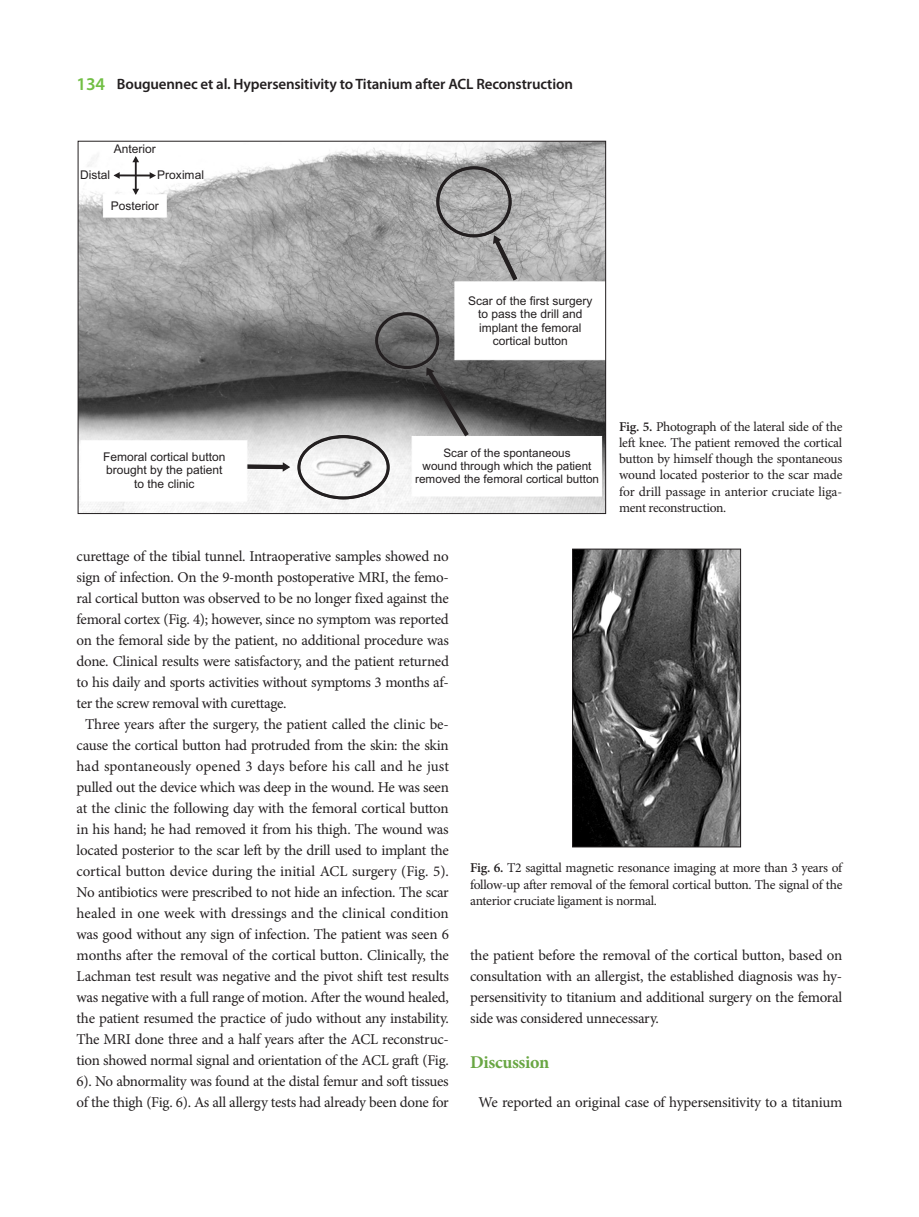
<style>
.page{position:relative;width:919px;height:1217px;background:#fff}
.page>*{position:absolute;margin:0;border:0;box-sizing:border-box;transform-origin:0 0}
.t1{font:700 18px "Minion Pro";letter-spacing:-.02em;color:#69a643}
.t2{font:15px/21px "Minion Pro";letter-spacing:-.02em;color:#231f20;text-align:justify}
.t3{font:15px "Minion Pro";letter-spacing:.005em;color:#231f20}
.t4{font:600 15px "Myriad Pro";letter-spacing:-.01em;color:#231f20}
.t5{font:13.5px/16.2px "Minion Pro";letter-spacing:-.02em;color:#231f20;text-align:justify}
.t6{font:12px/13.4px "Arial";color:#231f20;text-align:center}
.t7{font:11.7px/13px "Arial";color:#231f20;text-align:center}
.s1{font-size:18px;color:#71bf44}
.s2{font-weight:600}
</style>
<div class="page">
<img style="left:80px;top:143px;width:524px;height:368px">
<svg style="left:247px;top:462px;width:43px;height:9px"></svg>
<div style="left:81px;top:440px;width:166px;height:61px;background:#fff"></div>
<div style="left:412px;top:436px;width:190px;height:60px;background:#fff"></div>
<div style="left:454px;top:281px;width:152px;height:79px;background:#fff;border:1px solid #fff"></div>
<svg style="left:513px;top:234px;width:8px;height:49px"></svg>
<div style="left:79px;top:168px;width:31px;height:13px;background:#fff"></div>
<div style="left:110px;top:141px;width:53px;height:14px;background:#fff"></div>
<div style="left:157px;top:168px;width:46px;height:13px;background:#fff"></div>
<div style="left:103px;top:194px;width:63px;height:23px;background:#fff"></div>
<hr style="left:135px;top:159px;width:2px;height:33px;background:#231f20">
<svg style="left:132px;top:156px;width:7px;height:6px"></svg>
<svg style="left:132px;top:189px;width:7px;height:6px"></svg>
<hr style="left:117px;top:174px;width:36px;height:2px;background:#231f20">
<svg style="left:114px;top:172px;width:6px;height:7px"></svg>
<svg style="left:150px;top:172px;width:6px;height:7px"></svg>
<svg style="left:296px;top:165px;width:217px;height:335px"></svg>
<div style="left:375px;top:312px;width:64px;height:57px;border:3px solid #231f20;border-radius:50%"></div>
<img style="left:574px;top:550px;width:164px;height:295px">
<div style="left:572px;top:548px;width:168px;height:299px;border:1px solid #231f20"></div>
<p class="t4" style="left:77px;top:74px;width:498px"><span class="s1">134</span> Bouguennec et al. Hypersensitivity to Titanium after ACL Reconstruction</p>
<p class="t6" style="left:114px;top:143px;width:44px">Anterior</p>
<p class="t6" style="left:80px;top:169px;width:31px">Distal</p>
<p class="t6" style="left:157px;top:169px;width:48px">Proximal</p>
<p class="t6" style="left:111px;top:200px;width:50px">Posterior</p>
<p class="t6" style="left:468px;top:295px;width:126px">Scar of the first surgery to pass the drill and implant the femoral cortical button</p>
<p class="t6" style="left:103px;top:451px;width:124px">Femoral cortical button brought by the patient to the clinic</p>
<p class="t7" style="left:415px;top:447px;width:185px">Scar of the spontaneous<br>wound through which the patient removed the femoral cortical button</p>
<p class="t5" style="left:619px;top:418px;width:225px"><span class="s2">Fig. 5.</span> Photograph of the lateral side of the left knee. The patient removed the cortical button by himself though the spontaneous wound located posterior to the scar made for drill passage in anterior cruciate liga&shy;ment reconstruction.</p>
<p class="t2" style="left:77px;top:545px;width:373px">curettage of the tibial tunnel. Intraoperative samples showed no</p>
<p class="t2" style="left:77px;top:566px;width:374px">sign of infection. On the 9-month postoperative MRI, the femo-</p>
<p class="t2" style="left:77px;top:587px;width:374px">ral cortical button was observed to be no longer fixed against the</p>
<p class="t2" style="left:77px;top:608px;width:374px">femoral cortex (Fig. 4); however, since no symptom was reported</p>
<p class="t2" style="left:77px;top:629px;width:374px">on the femoral side by the patient, no additional procedure was</p>
<p class="t2" style="left:77px;top:650px;width:374px">done. Clinical results were satisfactory, and the patient returned</p>
<p class="t2" style="left:77px;top:671px;width:374px">to his daily and sports activities without symptoms 3 months af-</p>
<p class="t2" style="left:77px;top:692px;width:211px">ter the screw removal with curettage.</p>
<p class="t2" style="left:85px;top:713px;width:365px">Three years after the surgery, the patient called the clinic be-</p>
<p class="t2" style="left:77px;top:734px;width:374px">cause the cortical button had protruded from the skin: the skin</p>
<p class="t3" style="left:77px;top:755px;width:374px">had spontaneously opened 3 days before his call and he just</p>
<p class="t2" style="left:77px;top:776px;width:374px">pulled out the device which was deep in the wound. He was seen</p>
<p class="t2" style="left:77px;top:797px;width:374px">at the clinic the following day with the femoral cortical button</p>
<p class="t2" style="left:77px;top:818px;width:373px">in his hand; he had removed it from his thigh. The wound was</p>
<p class="t2" style="left:77px;top:839px;width:374px">located posterior to the scar left by the drill used to implant the</p>
<p class="t2" style="left:77px;top:860px;width:374px">cortical button device during the initial ACL surgery (Fig. 5).</p>
<p class="t2" style="left:77px;top:881px;width:374px">No antibiotics were prescribed to not hide an infection. The scar</p>
<p class="t3" style="left:77px;top:902px;width:374px">healed in one week with dressings and the clinical condition</p>
<p class="t2" style="left:77px;top:923px;width:374px">was good without any sign of infection. The patient was seen 6</p>
<p class="t2" style="left:77px;top:944px;width:374px">months after the removal of the cortical button. Clinically, the</p>
<p class="t2" style="left:77px;top:965px;width:374px">Lachman test result was negative and the pivot shift test results</p>
<p class="t2" style="left:77px;top:986px;width:374px">was negative with a full range of motion. After the wound healed,</p>
<p class="t2" style="left:77px;top:1007px;width:374px">the patient resumed the practice of judo without any instability.</p>
<p class="t2" style="left:77px;top:1028px;width:374px">The MRI done three and a half years after the ACL reconstruc-</p>
<p class="t2" style="left:77px;top:1049px;width:374px">tion showed normal signal and orientation of the ACL graft (Fig.</p>
<p class="t2" style="left:77px;top:1070px;width:374px">6). No abnormality was found at the distal femur and soft tissues</p>
<p class="t2" style="left:77px;top:1091px;width:373px">of the thigh (Fig. 6). As all allergy tests had already been done for</p>
<p class="t5" style="left:470px;top:859px;width:374px"><span class="s2">Fig. 6.</span> T2 sagittal magnetic resonance imaging at more than 3 years of follow-up after removal of the femoral cortical button. The signal of the anterior cruciate ligament is normal.</p>
<p class="t2" style="left:470px;top:944px;width:374px">the patient before the removal of the cortical button, based on consultation with an allergist, the established diagnosis was hy&shy;persensitivity to titanium and additional surgery on the femoral side was considered unnecessary.</p>
<p class="t1" style="left:470px;top:1048px;width:81px">Discussion</p>
<p class="t2" style="left:478px;top:1091px;width:365px">We reported an original case of hypersensitivity to a titanium</p>
</div>
